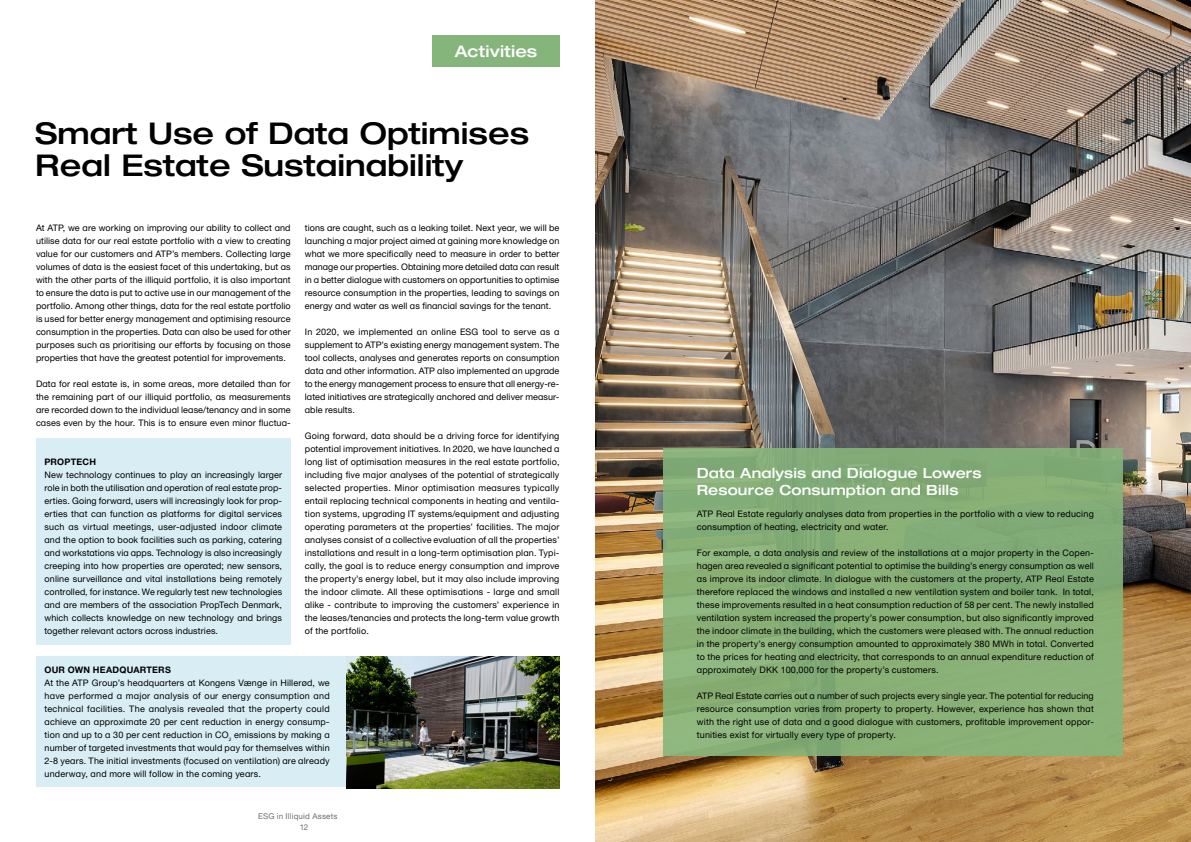
<style>
.page{position:relative;width:1191px;height:842px;background:#fff}
.page>*{position:absolute;margin:0;border:0;box-sizing:border-box;transform-origin:0 0}
.Kapiteloverskrift_H2{font:500 30px/32px "Helvetica Neue ATP Head";color:#000}
.Tag{font:500 16px "Helvetica Neue ATP Head";letter-spacing:.01em;color:#fff}
.Sto_box_overskrift_H{font:500 14px/16.8px "Helvetica Neue ATP Head";letter-spacing:.01em;color:#fff}
.Brødtekst{font:9px/13px "Helvetica Neue ATP Body";letter-spacing:.015em;color:#000;text-align:justify}
.Box_overskrift{font:700 9px "Helvetica Neue ATP Body";letter-spacing:.025em;color:#000}
.t1{font:8px "Helvetica Neue ATP Body";letter-spacing:.02em;color:#706f6f}
</style>
<div class="page">
<div style="left:432px;top:35px;width:128px;height:32px;background:#85b57b"></div>
<img style="left:595px;top:0;width:596px;height:842px">
<div style="left:36px;top:439px;width:255px;height:206px;background:#d9eef4"></div>
<div style="left:36px;top:657px;width:523px;height:130px;background:#d9eef4"></div>
<img style="left:347px;top:657px;width:212px;height:131px">
<div style="left:663px;top:448px;width:460px;height:307px;background:#85b57b"></div>
<h2 class="Tag" style="left:455px;top:42px;width:84px">Activities</h2>
<h2 class="Kapiteloverskrift_H2" style="left:35px;top:117px;width:495px">Smart Use of Data Optimises<br>Real Estate Sustainability</h2>
<p class="Brødtekst" style="left:36px;top:221px;width:256px">At ATP, we are working on improving our ability to collect and utilise data for our real estate portfolio with a view to creating value for our customers and ATP’s members. Collecting large volumes of data is the easiest facet of this undertaking, but as with the other parts of the illiquid portfolio, it is also important to ensure the data is put to active use in our management of the portfolio. Among other things, data for the real estate portfolio is used for better energy management and optimising resource consumption in the properties. Data can also be used for other purposes such as prioritising our efforts by focusing on those properties that have the greatest potential for improvements.</p>
<p class="Brødtekst" style="left:36px;top:377px;width:256px">Data for real estate is, in some areas, more detailed than for the remaining part of our illiquid portfolio, as measurements are recorded down to the individual lease/tenancy and in some cases even by the hour. This is to ensure even minor fluctua-</p>
<p class="Brødtekst" style="left:305px;top:221px;width:256px">tions are caught, such as a leaking toilet. Next year, we will be launching a major project aimed at gaining more knowledge on what we more specifically need to measure in order to better manage our properties. Obtaining more detailed data can result in a better dialogue with customers on opportunities to optimise resource consumption in the properties, leading to savings on energy and water as well as financial savings for the tenant.</p>
<p class="Brødtekst" style="left:305px;top:325px;width:256px">In 2020, we implemented an online ESG tool to serve as a supplement to ATP’s existing energy management system. The tool collects, analyses and generates reports on consumption data and other information. ATP also implemented an upgrade to the energy management process to ensure that all energy-re&shy;lated initiatives are strategically anchored and deliver measur&shy;able results.</p>
<p class="Brødtekst" style="left:305px;top:429px;width:256px">Going forward, data should be a driving force for identifying potential improvement initiatives. In 2020, we have launched a long list of optimisation measures in the real estate portfolio, including five major analyses of the potential of strategically selected properties. Minor optimisation measures typically entail replacing technical components in heating and ventila&shy;tion systems, upgrading IT systems/equipment and adjusting operating parameters at the properties’ facilities. The major analyses consist of a collective evaluation of all the properties’ installations and result in a long-term optimisation plan. Typi&shy;cally, the goal is to reduce energy consumption and improve the property’s energy label, but it may also include improving the indoor climate. All these optimisations - large and small alike - contribute to improving the customers’ experience in the leases/tenancies and protects the long-term value growth of the portfolio.</p>
<h3 class="Box_overskrift" style="left:45px;top:456px;width:53px">PROPTECH</h3>
<p class="Brødtekst" style="left:45px;top:468px;width:239px">New technology continues to play an increasingly larger role in both the utilisation and operation of real estate prop&shy;erties. Going forward, users will increasingly look for prop&shy;erties that can function as platforms for digital services such as virtual meetings, user-adjusted indoor climate and the option to book facilities such as parking, catering and workstations via apps. Technology is also increasingly creeping into how properties are operated; new sensors, online surveillance and vital installations being remotely controlled, for instance. We regularly test new technologies and are members of the association PropTech Denmark, which collects knowledge on new technology and brings together relevant actors across industries.</p>
<h3 class="Box_overskrift" style="left:45px;top:664px;width:128px">OUR OWN HEADQUARTERS</h3>
<p class="Brødtekst" style="left:45px;top:676px;width:287px">At the ATP Group’s headquarters at Kongens Vænge in Hillerød, we have performed a major analysis of our energy consumption and technical facilities. The analysis revealed that the property could achieve an approximate 20 per cent reduction in energy consump&shy;tion and up to a 30 per cent reduction in CO<sub>2</sub> emissions by making a number of targeted investments that would pay for themselves within 2-8 years. The initial investments (focused on ventilation) are already underway, and more will follow in the coming years.</p>
<p class="t1" style="left:258px;top:811px;width:81px">ESG in Illiquid Assets</p>
<p class="t1" style="left:300px;top:822px;width:10px">12</p>
<h3 class="Sto_box_overskrift_H" style="left:697px;top:465px;width:286px">Data Analysis and Dialogue Lowers<br>Resource Consumption and Bills</h3>
<p class="Brødtekst" style="left:697px;top:507px;width:398px">ATP Real Estate regularly analyses data from properties in the portfolio with a view to reducing consumption of heating, electricity and water.</p>
<p class="Brødtekst" style="left:697px;top:546px;width:398px">For example, a data analysis and review of the installations at a major property in the Copen&shy;hagen area revealed a significant potential to optimise the building’s energy consumption as well as improve its indoor climate. In dialogue with the customers at the property, ATP Real Estate therefore replaced the windows and installed a new ventilation system and boiler tank. In total, these improvements resulted in a heat consumption reduction of 58 per cent. The newly installed ventilation system increased the property’s power consumption, but also significantly improved the indoor climate in the building, which the customers were pleased with. The annual reduction in the property’s energy consumption amounted to approximately 380 MWh in total. Converted to the prices for heating and electricity, that corresponds to an annual expenditure reduction of approximately DKK 100,000 for the property’s customers.</p>
<p class="Brødtekst" style="left:697px;top:689px;width:398px">ATP Real Estate carries out a number of such projects every single year. The potential for reducing resource consumption varies from property to property. However, experience has shown that with the right use of data and a good dialogue with customers, profitable improvement oppor&shy;tunities exist for virtually every type of property.</p>
</div>
